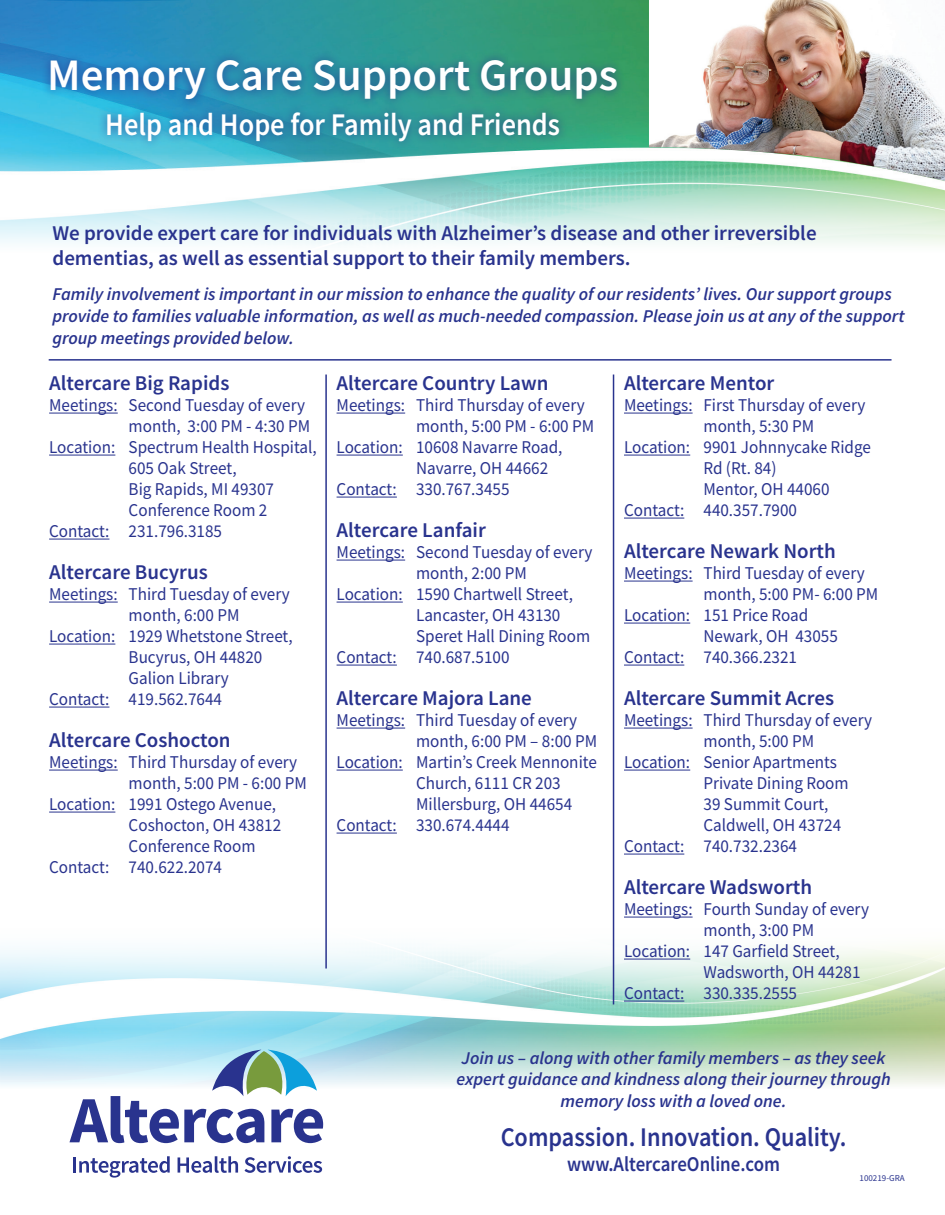
<style>
.page{position:relative;width:945px;height:1215px;background:#fff}
.page>*{position:absolute;margin:0;border:0;box-sizing:border-box;transform-origin:0 0}
.t1{font:600 45px "Source Sans Pro";color:#fff}
.t2{font:600 31.5px "Source Sans Pro";color:#fff;scale:.9 1}
.t3{font:600 27px "Source Sans Pro";color:#29338e;scale:.9 1}
.t4{font:600 21px/25.2px "Source Sans Pro";color:#29338e}
.t5{font:600 21px "Source Sans Pro";color:#29338e;scale:.9 1}
.t6{font:18px "Source Sans Pro";color:#29338e;scale:.95 1}
.t7{font:italic 600 18px/21.6px "Source Sans Pro";color:#29338e;text-align:center}
.t8{font:9px "Source Sans Pro";color:#29338e}
</style>
<div class="page">
<img style="left:0;top:921px;width:945px;height:164px">
<svg style="left:69px;top:1050px;width:254px;height:93px"></svg>
<svg style="left:74px;top:1156px;width:96px;height:22px"></svg>
<svg style="left:178px;top:1156px;width:60px;height:17px"></svg>
<svg style="left:245px;top:1156px;width:77px;height:17px"></svg>
<img style="left:0;top:0;width:945px;height:245px">
<div style="left:41px;top:51px;width:585px;height:100px;background:#29338e;opacity:.75"></div>
<hr style="left:49px;top:413px;width:69px;height:1px;background:#29338e">
<hr style="left:49px;top:455px;width:66px;height:1px;background:#29338e">
<hr style="left:49px;top:539px;width:60px;height:1px;background:#29338e">
<hr style="left:49px;top:602px;width:69px;height:1px;background:#29338e">
<hr style="left:49px;top:644px;width:66px;height:1px;background:#29338e">
<hr style="left:49px;top:707px;width:60px;height:1px;background:#29338e">
<hr style="left:49px;top:770px;width:69px;height:1px;background:#29338e">
<hr style="left:49px;top:812px;width:66px;height:1px;background:#29338e">
<hr style="left:337px;top:413px;width:68px;height:1px;background:#29338e">
<hr style="left:337px;top:455px;width:66px;height:1px;background:#29338e">
<hr style="left:337px;top:497px;width:60px;height:1px;background:#29338e">
<hr style="left:337px;top:560px;width:68px;height:1px;background:#29338e">
<hr style="left:337px;top:602px;width:66px;height:1px;background:#29338e">
<hr style="left:337px;top:665px;width:60px;height:1px;background:#29338e">
<hr style="left:337px;top:728px;width:68px;height:1px;background:#29338e">
<hr style="left:337px;top:770px;width:66px;height:1px;background:#29338e">
<hr style="left:337px;top:833px;width:60px;height:1px;background:#29338e">
<hr style="left:624px;top:413px;width:69px;height:1px;background:#29338e">
<hr style="left:624px;top:455px;width:66px;height:1px;background:#29338e">
<hr style="left:624px;top:518px;width:60px;height:1px;background:#29338e">
<hr style="left:624px;top:581px;width:69px;height:1px;background:#29338e">
<hr style="left:624px;top:623px;width:66px;height:1px;background:#29338e">
<hr style="left:624px;top:665px;width:60px;height:1px;background:#29338e">
<hr style="left:624px;top:728px;width:69px;height:1px;background:#29338e">
<hr style="left:624px;top:770px;width:66px;height:1px;background:#29338e">
<hr style="left:624px;top:854px;width:60px;height:1px;background:#29338e">
<hr style="left:624px;top:917px;width:69px;height:1px;background:#29338e">
<hr style="left:624px;top:959px;width:66px;height:1px;background:#29338e">
<hr style="left:624px;top:1001px;width:60px;height:1px;background:#29338e">
<hr style="left:325px;top:375px;width:2px;height:594px;background:#29338e">
<hr style="left:613px;top:375px;width:1px;height:629px;background:#29338e">
<hr style="left:49px;top:359px;width:843px;height:2px;background:#29338e">
<img style="left:649px;top:0;width:296px;height:181px">
<h1 class="t1" style="left:47px;top:46px;width:572px">Memory Care Support Groups</h1>
<h2 class="t2" style="left:105px;top:104px;width:507px">Help and Hope for Family and Friends</h2>
<p class="t4" style="left:52px;top:220px;width:766px">We provide expert care for individuals with Alzheimer’s disease and other irreversible dementias, as well as essential support to their family members.</p>
<p class="t7" style="left:52px;top:283px;width:854px;text-align:left">Family involvement is important in our mission to enhance the quality of our residents’ lives. Our support groups provide to families valuable information, as well as much-needed compassion. Please join us at any of the support group meetings provided below.</p>
<p class="t4" style="left:49px;top:370px;width:182px">Altercare Big Rapids</p>
<p class="t6" style="left:49px;top:394px;width:271px">Meetings: Second Tuesday of every</p>
<p class="t6" style="left:129px;top:415px;width:193px">month, 3:00 PM - 4:30 PM</p>
<p class="t6" style="left:49px;top:436px;width:283px">Location: Spectrum Health Hospital,</p>
<p class="t6" style="left:129px;top:457px;width:115px">605 Oak Street,</p>
<p class="t6" style="left:129px;top:478px;width:155px">Big Rapids, MI 49307</p>
<p class="t6" style="left:129px;top:499px;width:148px">Conference Room 2</p>
<p class="t6" style="left:49px;top:520px;width:184px">Contact: 231.796.3185</p>
<p class="t4" style="left:49px;top:559px;width:160px">Altercare Bucyrus</p>
<p class="t6" style="left:49px;top:583px;width:255px">Meetings: Third Tuesday of every</p>
<p class="t6" style="left:129px;top:604px;width:118px">month, 6:00 PM</p>
<p class="t6" style="left:49px;top:625px;width:258px">Location: 1929 Whetstone Street,</p>
<p class="t6" style="left:129px;top:646px;width:142px">Bucyrus, OH 44820</p>
<p class="t6" style="left:129px;top:667px;width:107px">Galion Library</p>
<p class="t6" style="left:49px;top:688px;width:184px">Contact: 419.562.7644</p>
<p class="t4" style="left:49px;top:727px;width:183px">Altercare Coshocton</p>
<p class="t6" style="left:49px;top:751px;width:263px">Meetings: Third Thursday of every</p>
<p class="t6" style="left:129px;top:772px;width:189px">month, 5:00 PM - 6:00 PM</p>
<p class="t6" style="left:49px;top:793px;width:240px">Location: 1991 Ostego Avenue,</p>
<p class="t6" style="left:129px;top:814px;width:162px">Coshocton, OH 43812</p>
<p class="t6" style="left:129px;top:835px;width:135px">Conference Room</p>
<p class="t6" style="left:49px;top:856px;width:184px">Contact: 740.622.2074</p>
<p class="t4" style="left:337px;top:370px;width:213px">Altercare Country Lawn</p>
<p class="t6" style="left:337px;top:394px;width:263px">Meetings: Third Thursday of every</p>
<p class="t6" style="left:416px;top:415px;width:189px">month, 5:00 PM - 6:00 PM</p>
<p class="t6" style="left:337px;top:436px;width:239px">Location: 10608 Navarre Road,</p>
<p class="t6" style="left:416px;top:457px;width:141px">Navarre, OH 44662</p>
<p class="t6" style="left:337px;top:478px;width:184px">Contact: 330.767.3455</p>
<p class="t4" style="left:337px;top:517px;width:151px">Altercare Lanfair</p>
<p class="t6" style="left:337px;top:541px;width:271px">Meetings: Second Tuesday of every</p>
<p class="t6" style="left:416px;top:562px;width:118px">month, 2:00 PM</p>
<p class="t6" style="left:337px;top:583px;width:250px">Location: 1590 Chartwell Street,</p>
<p class="t6" style="left:416px;top:604px;width:154px">Lancaster, OH 43130</p>
<p class="t6" style="left:416px;top:625px;width:185px">Speret Hall Dining Room</p>
<p class="t6" style="left:337px;top:646px;width:184px">Contact: 740.687.5100</p>
<p class="t4" style="left:337px;top:685px;width:197px">Altercare Majora Lane</p>
<p class="t6" style="left:337px;top:709px;width:255px">Meetings: Third Tuesday of every</p>
<p class="t6" style="left:416px;top:730px;width:192px">month, 6:00 PM – 8:00 PM</p>
<p class="t6" style="left:337px;top:751px;width:276px">Location: Martin’s Creek Mennonite</p>
<p class="t6" style="left:416px;top:772px;width:154px">Church, 6111 CR 203</p>
<p class="t6" style="left:416px;top:793px;width:166px">Millersburg, OH 44654</p>
<p class="t6" style="left:337px;top:814px;width:184px">Contact: 330.674.4444</p>
<p class="t4" style="left:624px;top:370px;width:152px">Altercare Mentor</p>
<p class="t6" style="left:624px;top:394px;width:256px">Meetings: First Thursday of every</p>
<p class="t6" style="left:704px;top:415px;width:118px">month, 5:30 PM</p>
<p class="t6" style="left:624px;top:436px;width:261px">Location: 9901 Johnnycake Ridge</p>
<p class="t6" style="left:704px;top:457px;width:78px">Rd (Rt. 84)</p>
<p class="t6" style="left:704px;top:478px;width:134px">Mentor, OH 44060</p>
<p class="t6" style="left:624px;top:499px;width:184px">Contact: 440.357.7900</p>
<p class="t4" style="left:624px;top:538px;width:213px">Altercare Newark North</p>
<p class="t6" style="left:624px;top:562px;width:255px">Meetings: Third Tuesday of every</p>
<p class="t6" style="left:704px;top:583px;width:186px">month, 5:00 PM- 6:00 PM</p>
<p class="t6" style="left:624px;top:604px;width:195px">Location: 151 Price Road</p>
<p class="t6" style="left:704px;top:625px;width:143px">Newark, OH 43055</p>
<p class="t6" style="left:624px;top:646px;width:184px">Contact: 740.366.2321</p>
<p class="t4" style="left:624px;top:685px;width:212px">Altercare Summit Acres</p>
<p class="t6" style="left:624px;top:709px;width:263px">Meetings: Third Thursday of every</p>
<p class="t6" style="left:704px;top:730px;width:118px">month, 5:00 PM</p>
<p class="t6" style="left:624px;top:751px;width:226px">Location: Senior Apartments</p>
<p class="t6" style="left:704px;top:772px;width:154px">Private Dining Room</p>
<p class="t6" style="left:704px;top:793px;width:133px">39 Summit Court,</p>
<p class="t6" style="left:704px;top:814px;width:146px">Caldwell, OH 43724</p>
<p class="t6" style="left:624px;top:835px;width:184px">Contact: 740.732.2364</p>
<p class="t4" style="left:624px;top:874px;width:190px">Altercare Wadsworth</p>
<p class="t6" style="left:624px;top:898px;width:259px">Meetings: Fourth Sunday of every</p>
<p class="t6" style="left:704px;top:919px;width:118px">month, 3:00 PM</p>
<p class="t6" style="left:624px;top:940px;width:229px">Location: 147 Garfield Street,</p>
<p class="t6" style="left:704px;top:961px;width:167px">Wadsworth, OH 44281</p>
<p class="t6" style="left:624px;top:982px;width:184px">Contact: 330.335.2555</p>
<p class="t7" style="left:456px;top:1047px;width:436px">Join us – along with other family members – as they seek expert guidance and kindness along their journey through memory loss with a loved one.</p>
<h3 class="t3" style="left:501px;top:1119px;width:386px">Compassion. Innovation. Quality.</h3>
<p class="t5" style="left:567px;top:1151px;width:238px">www.AltercareOnline.com</p>
<p class="t8" style="left:860px;top:1172px;width:47px">100219-GRA</p>
</div>
